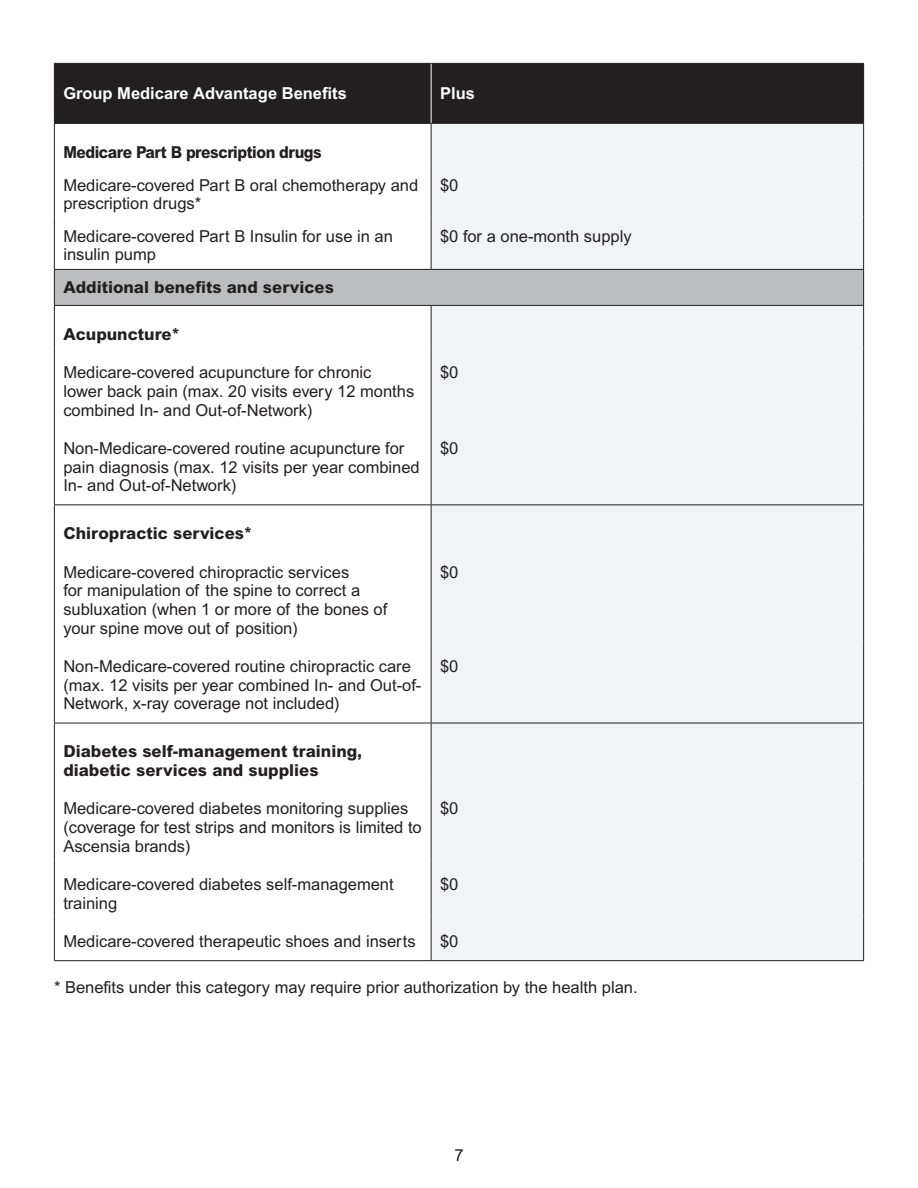
<style>
.page{position:relative;width:918px;height:1188px;background:#fff}
.page>*{position:absolute;margin:0;border:0;box-sizing:border-box;transform-origin:0 0}
.t1{font:16.5px/18.8px "Arial MT Std";color:#231f20}
.t2{font:800 16.5px/18.8px "Arial MT Std";color:#231f20}
.t3{font:700 16.5px "Arial MT Std";color:#fff}
.t4{font:800 16.5px "Arial MT Std";letter-spacing:-.03em;color:#231f20;scale:.93 1}
</style>
<div class="page">
<div style="left:55px;top:64px;width:808px;height:59px;background:#231f20"></div>
<div style="left:432px;top:124px;width:431px;height:836px;background:#f2f3f4"></div>
<div style="left:54px;top:269px;width:810px;height:36px;background:#bcbdc0"></div>
<hr style="left:54px;top:124px;width:1px;height:41px;background:#231f20">
<hr style="left:54px;top:165px;width:1px;height:51px;background:#231f20">
<hr style="left:54px;top:216px;width:1px;height:53px;background:#231f20">
<hr style="left:54px;top:306px;width:1px;height:41px;background:#231f20">
<hr style="left:54px;top:347px;width:1px;height:76px;background:#231f20">
<hr style="left:54px;top:423px;width:1px;height:81px;background:#231f20">
<hr style="left:54px;top:504px;width:377px;height:1px;background:#231f20">
<hr style="left:54px;top:505px;width:1px;height:42px;background:#231f20">
<hr style="left:54px;top:547px;width:1px;height:94px;background:#231f20">
<hr style="left:54px;top:641px;width:1px;height:82px;background:#231f20">
<hr style="left:54px;top:723px;width:377px;height:1px;background:#231f20">
<hr style="left:54px;top:723px;width:1px;height:61px;background:#231f20">
<hr style="left:54px;top:784px;width:1px;height:75px;background:#231f20">
<hr style="left:54px;top:859px;width:1px;height:57px;background:#231f20">
<hr style="left:54px;top:916px;width:1px;height:44px;background:#231f20">
<hr style="left:54px;top:305px;width:377px;height:1px;background:#231f20">
<hr style="left:54px;top:270px;width:1px;height:35px;background:#231f20">
<hr style="left:863px;top:270px;width:1px;height:35px;background:#231f20">
<hr style="left:54px;top:63px;width:377px;height:1px;background:#231f20">
<hr style="left:54px;top:64px;width:1px;height:59px;background:#231f20">
<hr style="left:431px;top:63px;width:433px;height:1px;background:#231f20">
<hr style="left:431px;top:64px;width:1px;height:59px;background:#fff">
<hr style="left:863px;top:64px;width:1px;height:59px;background:#231f20">
<hr style="left:431px;top:305px;width:433px;height:1px;background:#231f20">
<hr style="left:863px;top:306px;width:1px;height:41px;background:#231f20">
<hr style="left:863px;top:347px;width:1px;height:76px;background:#231f20">
<hr style="left:863px;top:423px;width:1px;height:81px;background:#231f20">
<hr style="left:54px;top:123px;width:377px;height:1px;background:#231f20">
<hr style="left:431px;top:123px;width:433px;height:1px;background:#231f20">
<hr style="left:54px;top:269px;width:377px;height:1px;background:#231f20">
<hr style="left:431px;top:269px;width:433px;height:1px;background:#231f20">
<hr style="left:431px;top:306px;width:1px;height:41px;background:#231f20">
<hr style="left:431px;top:347px;width:1px;height:76px;background:#231f20">
<hr style="left:431px;top:423px;width:1px;height:81px;background:#231f20">
<hr style="left:431px;top:124px;width:1px;height:41px;background:#231f20">
<hr style="left:431px;top:165px;width:1px;height:51px;background:#231f20">
<hr style="left:431px;top:216px;width:1px;height:53px;background:#231f20">
<hr style="left:863px;top:124px;width:1px;height:41px;background:#231f20">
<hr style="left:863px;top:165px;width:1px;height:51px;background:#231f20">
<hr style="left:863px;top:216px;width:1px;height:53px;background:#231f20">
<hr style="left:431px;top:505px;width:1px;height:42px;background:#231f20">
<hr style="left:431px;top:547px;width:1px;height:94px;background:#231f20">
<hr style="left:431px;top:641px;width:1px;height:82px;background:#231f20">
<hr style="left:431px;top:723px;width:1px;height:61px;background:#231f20">
<hr style="left:431px;top:784px;width:1px;height:75px;background:#231f20">
<hr style="left:431px;top:859px;width:1px;height:57px;background:#231f20">
<hr style="left:431px;top:916px;width:1px;height:44px;background:#231f20">
<hr style="left:431px;top:504px;width:433px;height:1px;background:#231f20">
<hr style="left:863px;top:505px;width:1px;height:42px;background:#231f20">
<hr style="left:863px;top:547px;width:1px;height:94px;background:#231f20">
<hr style="left:863px;top:641px;width:1px;height:82px;background:#231f20">
<hr style="left:863px;top:723px;width:1px;height:61px;background:#231f20">
<hr style="left:863px;top:784px;width:1px;height:75px;background:#231f20">
<hr style="left:863px;top:859px;width:1px;height:57px;background:#231f20">
<hr style="left:863px;top:916px;width:1px;height:44px;background:#231f20">
<hr style="left:431px;top:723px;width:433px;height:1px;background:#231f20">
<hr style="left:54px;top:960px;width:377px;height:1px;background:#231f20">
<hr style="left:431px;top:960px;width:433px;height:1px;background:#231f20">
<p class="t3" style="left:63px;top:84px;width:285px">Group Medicare Advantage Benefits</p>
<p class="t3" style="left:440px;top:84px;width:36px">Plus</p>
<p class="t4" style="left:63px;top:142px;width:279px">Medicare Part B prescription drugs</p>
<p class="t1" style="left:63px;top:177px;width:356px;line-height:18px">Medicare-covered Part B oral chemotherapy and prescription drugs*</p>
<p class="t1" style="left:440px;top:176px;width:20px">$0</p>
<p class="t1" style="left:63px;top:228px;width:331px;line-height:18px">Medicare-covered Part B Insulin for use in an insulin pump</p>
<p class="t1" style="left:440px;top:227px;width:193px">$0 for a one-month supply</p>
<p class="t2" style="left:63px;top:278px;width:272px">Additional benefits and services</p>
<p class="t2" style="left:63px;top:325px;width:118px">Acupuncture*</p>
<p class="t1" style="left:63px;top:364px;width:352px">Medicare-covered acupuncture for chronic lower back pain (max. 20 visits every 12 months combined In- and Out-of-Network)</p>
<p class="t1" style="left:440px;top:364px;width:20px">$0</p>
<p class="t1" style="left:63px;top:440px;width:358px">Non-Medicare-covered routine acupuncture for pain diagnosis (max. 12 visits per year combined<br>In- and Out-of-Network)</p>
<p class="t1" style="left:440px;top:439px;width:20px">$0</p>
<p class="t2" style="left:63px;top:524px;width:190px">Chiropractic services*</p>
<p class="t1" style="left:63px;top:563px;width:325px">Medicare-covered chiropractic services<br>for manipulation of the spine to correct a subluxation (when 1 or more of the bones of your spine move out of position)</p>
<p class="t1" style="left:440px;top:563px;width:20px">$0</p>
<p class="t1" style="left:63px;top:658px;width:360px">Non-Medicare-covered routine chiropractic care (max. 12 visits per year combined In- and Out-of-<br>Network, x-ray coverage not included)</p>
<p class="t1" style="left:440px;top:658px;width:20px">$0</p>
<p class="t2" style="left:63px;top:743px;width:300px">Diabetes self-management training, diabetic services and supplies</p>
<p class="t1" style="left:63px;top:800px;width:360px">Medicare-covered diabetes monitoring supplies (coverage for test strips and monitors is limited to<br>Ascensia brands)</p>
<p class="t1" style="left:440px;top:800px;width:20px">$0</p>
<p class="t1" style="left:63px;top:876px;width:332px">Medicare-covered diabetes self-management training</p>
<p class="t1" style="left:440px;top:876px;width:20px">$0</p>
<p class="t1" style="left:63px;top:933px;width:354px">Medicare-covered therapeutic shoes and inserts</p>
<p class="t1" style="left:440px;top:933px;width:20px">$0</p>
<p class="t1" style="left:54px;top:979px;width:585px">* Benefits under this category may require prior authorization by the health plan.</p>
<p class="t1" style="left:454px;top:1147px;width:11px">7</p>
</div>
